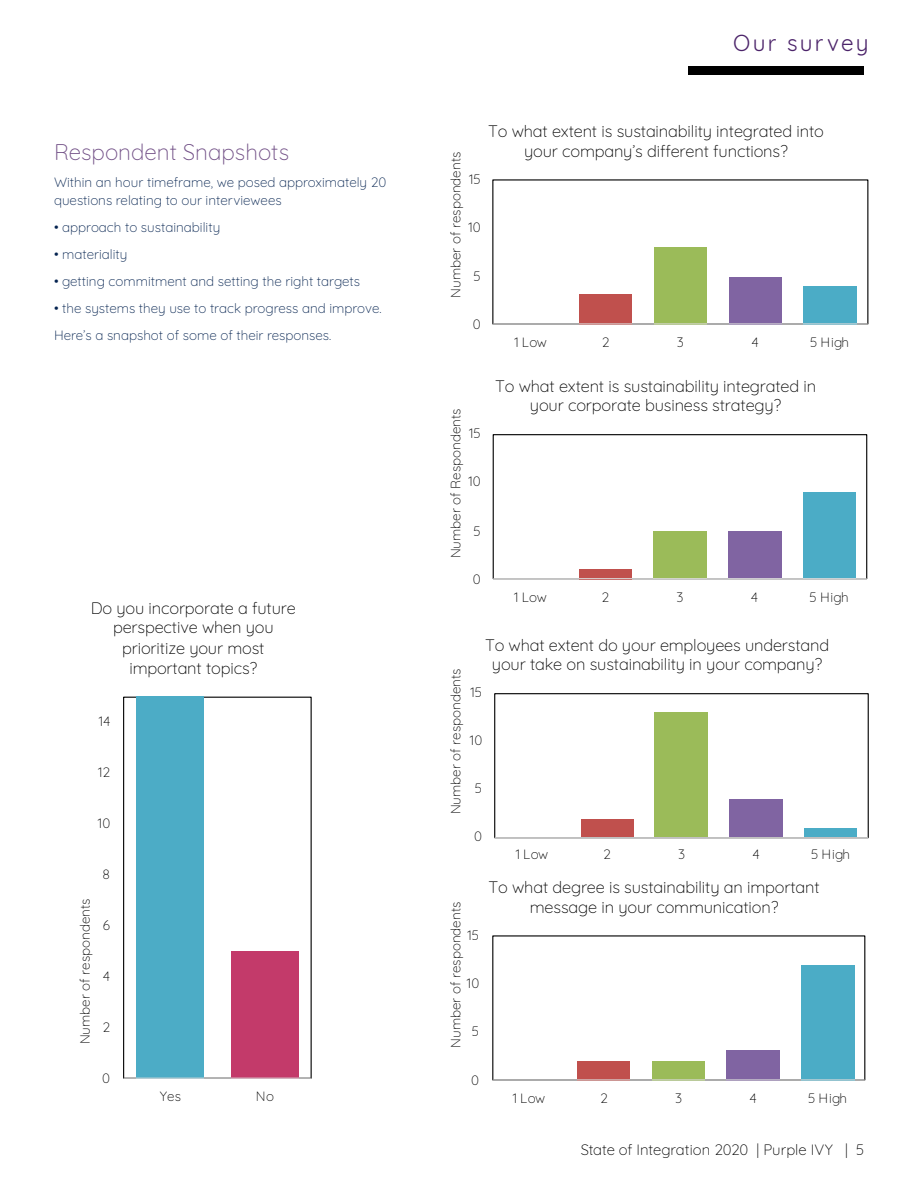
<style>
.page{position:relative;width:918px;height:1188px;background:#fff}
.page>*{position:absolute;margin:0;border:0;box-sizing:border-box;transform-origin:0 0}
.t1{font:300 22.5px "Quicksand";color:#714f86}
.t2{font:22.5px "Quicksand";letter-spacing:.1em;color:#4b2369}
.t3{font:300 16.5px/19.5px "Quicksand";letter-spacing:-.01em;color:#000;text-align:center}
.t4{font:300 15px "Quicksand";color:#000}
.t5{font:300 13.5px/18px "Quicksand";color:#052350}
.t6{font:300 13.5px "Quicksand";color:#000}
</style>
<div class="page">
<div style="left:123px;top:697px;width:189px;height:382px;border:1px solid #000"></div>
<div style="left:136px;top:696px;width:68px;height:383px;background:#4cacc6"></div>
<div style="left:231px;top:951px;width:67px;height:128px;background:#c33a6a"></div>
<hr style="left:124px;top:1078px;width:187px;height:1px;background:#d9d9d9">
<div style="left:578px;top:1061px;width:52px;height:20px;background:#c0504d"></div>
<div style="left:653px;top:1061px;width:52px;height:20px;background:#9bbb59"></div>
<div style="left:726px;top:1051px;width:54px;height:30px;background:#8064a2"></div>
<div style="left:801px;top:965px;width:54px;height:116px;background:#4bacc6"></div>
<hr style="left:493px;top:1079px;width:372px;height:2px;background:#d9d9d9">
<div style="left:579px;top:295px;width:53px;height:30px;background:#c0504d"></div>
<div style="left:654px;top:247px;width:53px;height:78px;background:#9bbb59"></div>
<div style="left:729px;top:277px;width:53px;height:48px;background:#8064a2"></div>
<div style="left:803px;top:286px;width:54px;height:39px;background:#4bacc6"></div>
<hr style="left:493px;top:323px;width:375px;height:2px;background:#d9d9d9">
<div style="left:493px;top:434px;width:374px;height:145px;border:1px solid #000"></div>
<div style="left:579px;top:569px;width:53px;height:10px;background:#c0504d"></div>
<div style="left:653px;top:531px;width:54px;height:48px;background:#9bbb59"></div>
<div style="left:728px;top:531px;width:54px;height:48px;background:#8064a2"></div>
<div style="left:803px;top:492px;width:52px;height:87px;background:#4bacc6"></div>
<hr style="left:493px;top:578px;width:374px;height:1px;background:#d9d9d9">
<div style="left:494px;top:693px;width:375px;height:145px;border:1px solid #000"></div>
<div style="left:581px;top:819px;width:52px;height:18px;background:#c0504d"></div>
<div style="left:654px;top:712px;width:54px;height:125px;background:#9bbb59"></div>
<div style="left:729px;top:799px;width:54px;height:38px;background:#8064a2"></div>
<div style="left:804px;top:828px;width:53px;height:9px;background:#4bacc6"></div>
<hr style="left:495px;top:837px;width:373px;height:1px;background:#d9d9d9">
<div style="left:688px;top:66px;width:176px;height:9px;background:#000"></div>
<h1 class="t1" style="left:54px;top:134px;width:237px">Respondent Snapshots</h1>
<p class="t5" style="left:54px;top:171px;width:334px">Within an hour timeframe, we posed approximately 20 questions relating to our interviewees</p>
<p class="t5" style="left:54px;top:216px;width:168px">• approach to sustainability</p>
<p class="t5" style="left:54px;top:243px;width:75px">• materiality</p>
<p class="t5" style="left:54px;top:270px;width:308px">• getting commitment and setting the right targets</p>
<p class="t5" style="left:54px;top:293px;width:329px;line-height:27px">• the systems they use to track progress and improve.<br>Here’s a snapshot of some of their responses.</p>
<p class="t3" style="left:91px;top:597px;width:207px">Do you incorporate a future perspective when you</p>
<p class="t3" style="left:122px;top:637px;width:144px">prioritize your most important topics?</p>
<p class="t6" style="left:99px;top:711px;width:13px">14</p>
<p class="t6" style="left:98px;top:762px;width:14px">12</p>
<p class="t6" style="left:98px;top:813px;width:14px">10</p>
<p class="t6" style="left:75px;top:1044px;width:147px;rotate:-90deg">Number of respondents</p>
<p class="t6" style="left:103px;top:864px;width:9px">8</p>
<p class="t6" style="left:103px;top:915px;width:9px">6</p>
<p class="t6" style="left:103px;top:966px;width:8px">4</p>
<p class="t6" style="left:102px;top:1017px;width:9px">2</p>
<p class="t6" style="left:102px;top:1068px;width:9px">0</p>
<p class="t6" style="left:160px;top:1086px;width:23px">Yes</p>
<p class="t6" style="left:256px;top:1086px;width:20px">No</p>
<h1 class="t2" style="left:733px;top:26px;width:137px">Our survey</h1>
<p class="t6" style="left:445px;top:298px;width:147px;rotate:-90deg">Number of respondents</p>
<p class="t6" style="left:469px;top:168px;width:13px">15</p>
<p class="t6" style="left:468px;top:216px;width:14px">10</p>
<p class="t6" style="left:473px;top:266px;width:9px">5</p>
<p class="t3" style="left:488px;top:120px;width:337px">To what extent is sustainability integrated into your company’s different functions?</p>
<p class="t6" style="left:473px;top:314px;width:9px">0</p>
<p class="t6" style="left:514px;top:332px;width:34px">1 Low</p>
<p class="t6" style="left:602px;top:332px;width:9px">2</p>
<p class="t6" style="left:677px;top:332px;width:9px">3</p>
<p class="t6" style="left:752px;top:332px;width:8px">4</p>
<p class="t6" style="left:810px;top:332px;width:41px">5 High</p>
<p class="t6" style="left:445px;top:558px;width:151px;rotate:-90deg">Number of Respondents</p>
<p class="t6" style="left:469px;top:423px;width:13px">15</p>
<p class="t6" style="left:468px;top:471px;width:14px">10</p>
<p class="t6" style="left:473px;top:521px;width:9px">5</p>
<p class="t6" style="left:473px;top:569px;width:9px">0</p>
<p class="t3" style="left:495px;top:375px;width:323px">To what extent is sustainability integrated in your corporate business strategy?</p>
<p class="t6" style="left:514px;top:587px;width:34px">1 Low</p>
<p class="t6" style="left:602px;top:587px;width:9px">2</p>
<p class="t6" style="left:677px;top:587px;width:9px">3</p>
<p class="t6" style="left:751px;top:587px;width:8px">4</p>
<p class="t6" style="left:810px;top:587px;width:41px">5 High</p>
<p class="t3" style="left:485px;top:634px;width:346px">To what extent do your employees understand your take on sustainability in your company?</p>
<p class="t6" style="left:445px;top:814px;width:147px;rotate:-90deg">Number of respondents</p>
<p class="t6" style="left:471px;top:682px;width:13px">15</p>
<p class="t6" style="left:470px;top:730px;width:14px">10</p>
<p class="t6" style="left:475px;top:778px;width:9px">5</p>
<p class="t6" style="left:474px;top:826px;width:9px">0</p>
<p class="t6" style="left:516px;top:844px;width:34px">1 Low</p>
<p class="t6" style="left:603px;top:844px;width:9px">2</p>
<p class="t6" style="left:678px;top:844px;width:9px">3</p>
<p class="t6" style="left:753px;top:844px;width:8px">4</p>
<p class="t6" style="left:811px;top:844px;width:41px">5 High</p>
<p class="t6" style="left:445px;top:1048px;width:147px;rotate:-90deg">Number of respondents</p>
<p class="t6" style="left:468px;top:924px;width:13px">15</p>
<p class="t6" style="left:467px;top:972px;width:14px">10</p>
<p class="t6" style="left:472px;top:1020px;width:9px">5</p>
<p class="t3" style="left:489px;top:876px;width:332px">To what degree is sustainability an important message in your communication?</p>
<p class="t6" style="left:471px;top:1070px;width:9px">0</p>
<p class="t6" style="left:513px;top:1088px;width:34px">1 Low</p>
<p class="t6" style="left:600px;top:1088px;width:9px">2</p>
<p class="t6" style="left:675px;top:1088px;width:9px">3</p>
<p class="t6" style="left:750px;top:1088px;width:8px">4</p>
<p class="t6" style="left:808px;top:1088px;width:41px">5 High</p>
<p class="t4" style="left:581px;top:1138px;width:285px">State of Integration 2020 | Purple IVY | 5</p>
</div>
